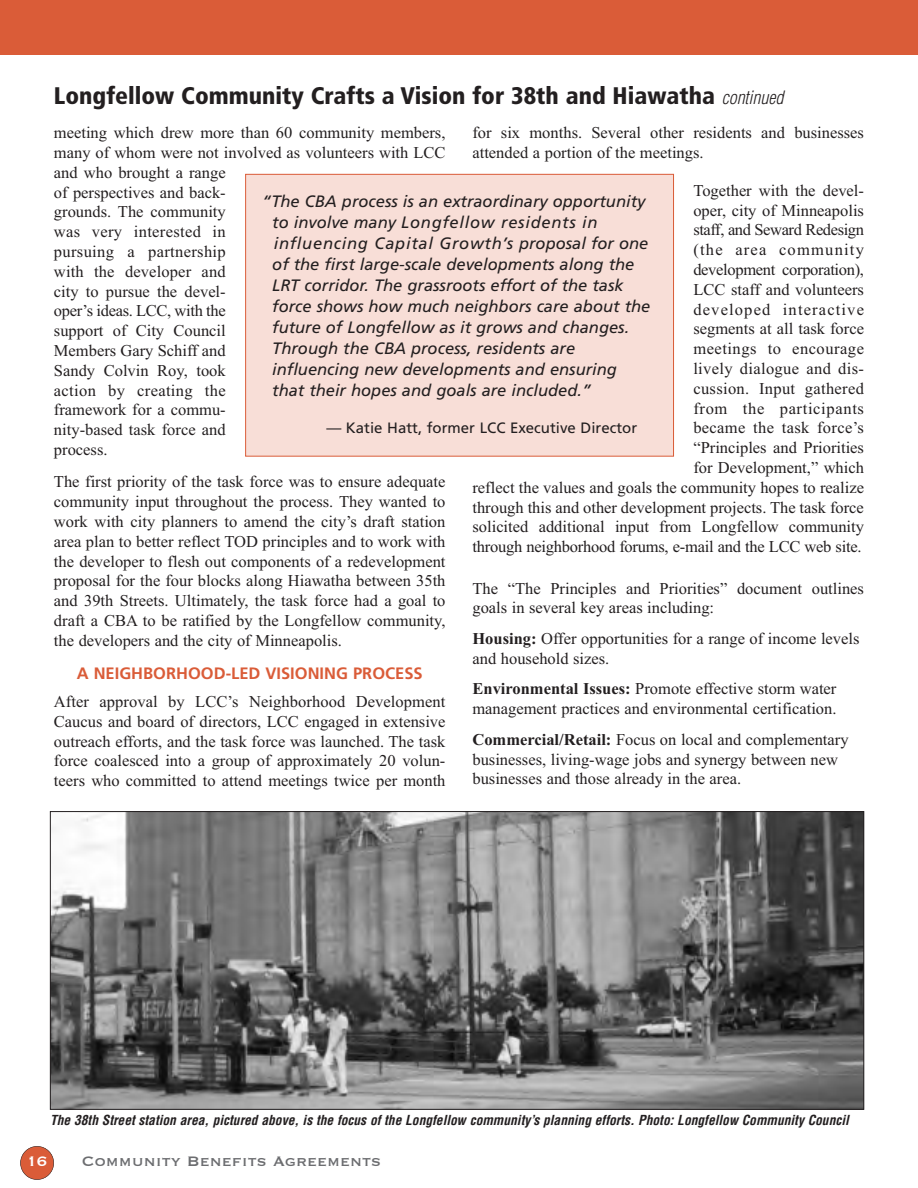
<style>
.page{position:relative;width:918px;height:1188px;background:#fff}
.page>*{position:absolute;margin:0;border:0;box-sizing:border-box;transform-origin:0 0}
.t1{font:900 condensed 24px "Frutiger";color:#231f20}
.t2{font:18px "Copperplate";color:#6c6d70}
.t3{font:18px "Copperplate";color:#fff}
.t4{font:16.5px/19.8px "Times New Roman MS";color:#231f20}
.t5{font:italic 16.5px/21px "Frutiger";color:#231f20}
.t6{font:700 16.5px "Frutiger";color:#da5c38}
.t7{font:15px "Frutiger";color:#231f20}
.t8{font:italic 700 condensed 13.5px "Helvetica";color:#231f20}
.s1{font-family:"Helvetica";font-weight:300;font-style:italic;font-size:18px}
.s2{font-family:"Times New Roman Bd MS"}
</style>
<div class="page">
<div style="left:0;top:0;width:918px;height:55px;background:#da5c38"></div>
<img style="left:52px;top:813px;width:810px;height:295px">
<div style="left:20px;top:1146px;width:34px;height:34px;background:#da5c38;border-radius:50%"></div>
<div style="left:20px;top:1146px;width:34px;height:34px;border:1px solid #231f20;border-radius:50%"></div>
<div style="left:246px;top:174px;width:428px;height:282px;background:#f8ded7"></div>
<div style="left:245px;top:174px;width:429px;height:283px;border:1px solid #da5c38"></div>
<h1 class="t1" style="left:54px;top:86px;width:731px">Longfellow Community Crafts a Vision for 38th and Hiawatha <span class="s1">continued</span></h1>
<p class="t4" style="left:54px;top:123px;width:393px">meeting which drew more than 60 community members, many of whom were not involved as volunteers with LCC and who brought a range<br>of perspectives and back-<br>grounds. The community<br>was very interested in<br>pursuing a partnership<br>with the developer and<br>city to pursue the devel-<br>oper’s ideas. LCC, with the<br>support of City Council<br>Members Gary Schiff and<br>Sandy Colvin Roy, took<br>action by creating the<br>framework for a commu-<br>nity-based task force and<br>process.</p>
<p class="t4" style="left:54px;top:472px;width:393px;text-align:justify">The first priority of the task force was to ensure adequate community input throughout the process. They wanted to work with city planners to amend the city’s draft station area plan to better reflect TOD principles and to work with the developer to flesh out components of a redevelopment proposal for the four blocks along Hiawatha between 35th and 39th Streets. Ultimately, the task force had a goal to draft a CBA to be ratified by the Longfellow community, the developers and the city of Minneapolis.</p>
<p class="t6" style="left:77px;top:667px;width:348px">A NEIGHBORHOOD-LED VISIONING PROCESS</p>
<p class="t4" style="left:54px;top:691px;width:393px;text-align:justify">After approval by LCC’s Neighborhood Development Caucus and board of directors, LCC engaged in extensive outreach efforts, and the task force was launched. The task force coalesced into a group of approximately 20 volun&shy;teers who committed to attend meetings twice per month</p>
<p class="t4" style="left:472px;top:123px;width:393px">for six months. Several other residents and businesses attended a portion of the meetings.</p>
<p class="t4" style="left:472px;top:180px;width:393px;text-align:right">Together with the devel-<br>oper, city of Minneapolis<br>staff, and Seward Redesign<br>(the area community<br>development corporation),<br>LCC staff and volunteers<br>developed interactive<br>segments at all task force<br>meetings to encourage<br>lively dialogue and dis-<br>cussion. Input gathered<br>from the participants<br>became the task force’s<br>“Principles and Priorities<br>for Development,” which<br>reflect the values and goals the community hopes to realize through this and other development projects. The task force solicited additional input from Longfellow community through neighborhood forums, e-mail and the LCC web site.</p>
<p class="t4" style="left:472px;top:578px;width:393px">The “The Principles and Priorities” document outlines goals in several key areas including:</p>
<p class="t4" style="left:472px;top:628px;width:389px"><span class="s2">Housing:</span> Offer opportunities for a range of income levels and household sizes.</p>
<p class="t4" style="left:472px;top:679px;width:366px"><span class="s2">Environmental Issues:</span> Promote effective storm water management practices and environmental certification.</p>
<p class="t4" style="left:472px;top:729px;width:378px"><span class="s2">Commercial/Retail:</span> Focus on local and complementary businesses, living-wage jobs and synergy between new businesses and those already in the area.</p>
<p class="t5" style="left:272px;top:192px;width:380px;text-indent:-10px">“The CBA process is an extraordinary opportunity to involve many Longfellow residents in influencing Capital Growth’s proposal for one of the first large-scale developments along the LRT corridor. The grassroots effort of the task force shows how much neighbors care about the future of Longfellow as it grows and changes.<br>Through the CBA process, residents are influencing new developments and ensuring that their hopes and goals are included.”</p>
<p class="t7" style="left:326px;top:421px;width:312px">— Katie Hatt, former LCC Executive Director</p>
<p class="t8" style="left:50px;top:1112px;width:800px">The 38th Street station area, pictured above, is the focus of the Longfellow community’s planning efforts. Photo: Longfellow Community Council</p>
<p class="t3" style="left:26px;top:1150px;width:23px">16</p>
<p class="t2" style="left:82px;top:1150px;width:301px">Community Benefits Agreements</p>
</div>
